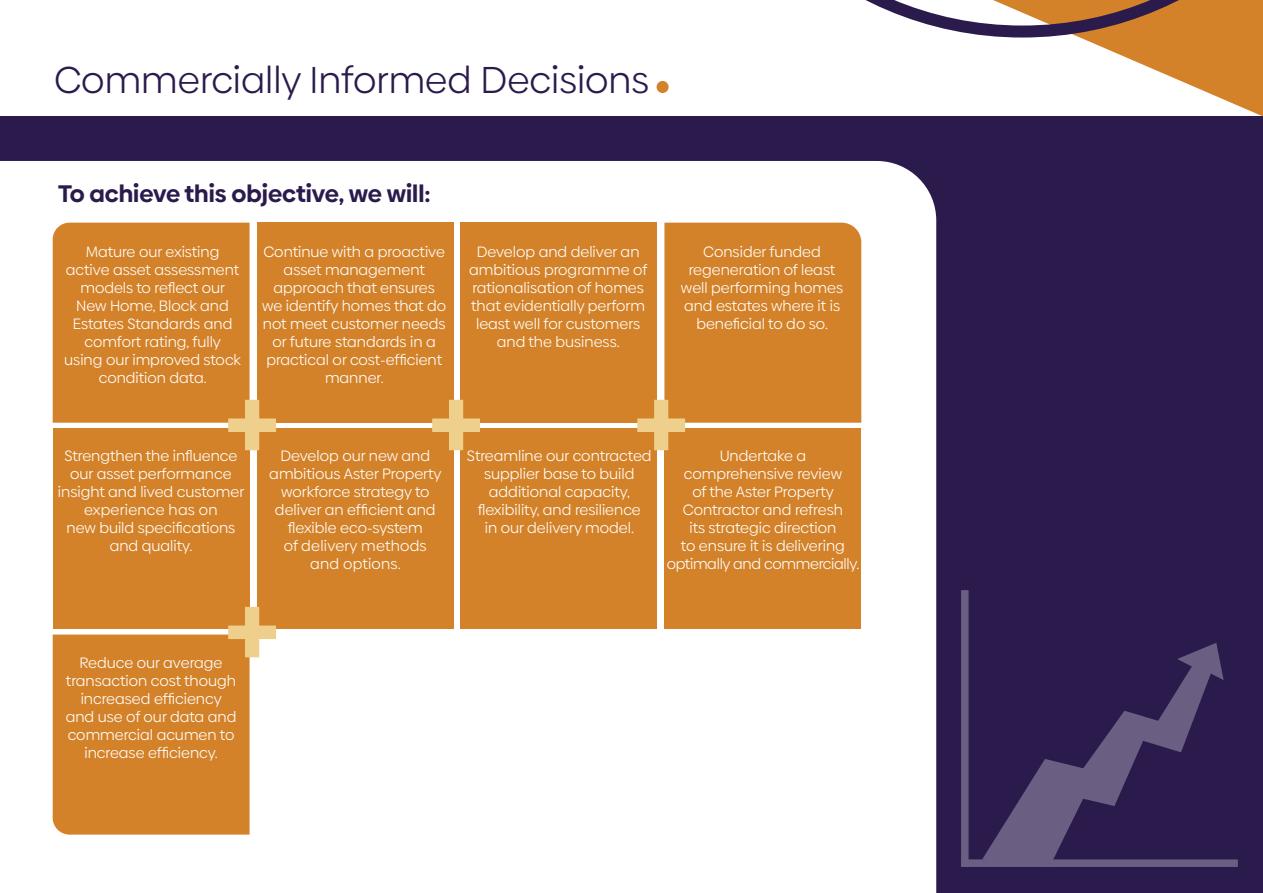
<style>
.page{position:relative;width:1263px;height:893px;background:#fff}
.page>*{position:absolute;margin:0;border:0;box-sizing:border-box;transform-origin:0 0}
.t1{font:37.5px "Biennale";color:#2b1b4d}
.t2{font:700 24px "Biennale";color:#2b1b4d}
.t3{font:15px/18px "Biennale";color:#fff;text-align:center}
</style>
<div class="page">
<div style="left:0;top:116px;width:1263px;height:777px;background:#2b1b4d"></div>
<div style="left:656px;top:81px;width:13px;height:12px;background:#d38229;border-radius:50%"></div>
<svg style="left:865px;top:0;width:398px;height:116px"></svg>
<svg style="left:982px;top:643px;width:242px;height:216px"></svg>
<div style="left:961px;top:590px;width:7px;height:277px;background:#6a5e82"></div>
<div style="left:961px;top:859px;width:277px;height:8px;background:#6a5e82"></div>
<div style="left:0;top:161px;width:936px;height:732px;background:#fff"></div>
<div style="left:257px;top:223px;width:196px;height:200px;background:#d38229"></div>
<div style="left:460px;top:223px;width:197px;height:200px;background:#d38229"></div>
<div style="left:53px;top:428px;width:197px;height:200px;background:#d38229"></div>
<div style="left:257px;top:428px;width:196px;height:200px;background:#d38229"></div>
<div style="left:460px;top:428px;width:197px;height:200px;background:#d38229"></div>
<div style="left:664px;top:428px;width:197px;height:200px;background:#d38229"></div>
<svg style="left:53px;top:223px;width:223px;height:227px"></svg>
<svg style="left:432px;top:400px;width:48px;height:50px"></svg>
<svg style="left:637px;top:223px;width:224px;height:227px"></svg>
<svg style="left:53px;top:607px;width:223px;height:228px;background:#d89244"></svg>
<h1 class="t1" style="left:54px;top:58px;width:597px">Commercially Informed Decisions</h1>
<h2 class="t2" style="left:58px;top:178px;width:374px">To achieve this objective, we will:</h2>
<p class="t3" style="left:64px;top:242px;width:178px">Mature our existing active asset assessment models to reflect our<br>New Home, Block and<br>Estates Standards and comfort rating, fully using our improved stock condition data.</p>
<p class="t3" style="left:262px;top:242px;width:185px">Continue with a proactive asset management approach that ensures we identify homes that do not meet customer needs or future standards in a practical or cost-efficient manner.</p>
<p class="t3" style="left:681px;top:242px;width:164px">Consider funded regeneration of least well performing homes and estates where it is beneficial to do so.</p>
<p class="t3" style="left:469px;top:242px;width:180px">Develop and deliver an ambitious programme of rationalisation of homes that evidentially perform least well for customers and the business.</p>
<p class="t3" style="left:58px;top:447px;width:188px">Strengthen the influence our asset performance insight and lived customer experience has on<br>new build specifications and quality.</p>
<p class="t3" style="left:269px;top:447px;width:174px">Develop our new and ambitious Aster Property workforce strategy to deliver an efficient and flexible eco-system<br>of delivery methods and options.</p>
<p class="t3" style="left:467px;top:447px;width:186px">Streamline our contracted supplier base to build additional capacity, flexibility, and resilience<br>in our delivery model.</p>
<p class="t3" style="left:667px;top:447px;width:194px">Undertake a comprehensive review<br>of the Aster Property<br>Contractor and refresh<br>its strategic direction<br>to ensure it is delivering optimally and commercially.</p>
<p class="t3" style="left:66px;top:654px;width:172px">Reduce our average transaction cost though increased efficiency and use of our data and commercial acumen to increase efficiency.</p>
</div>
